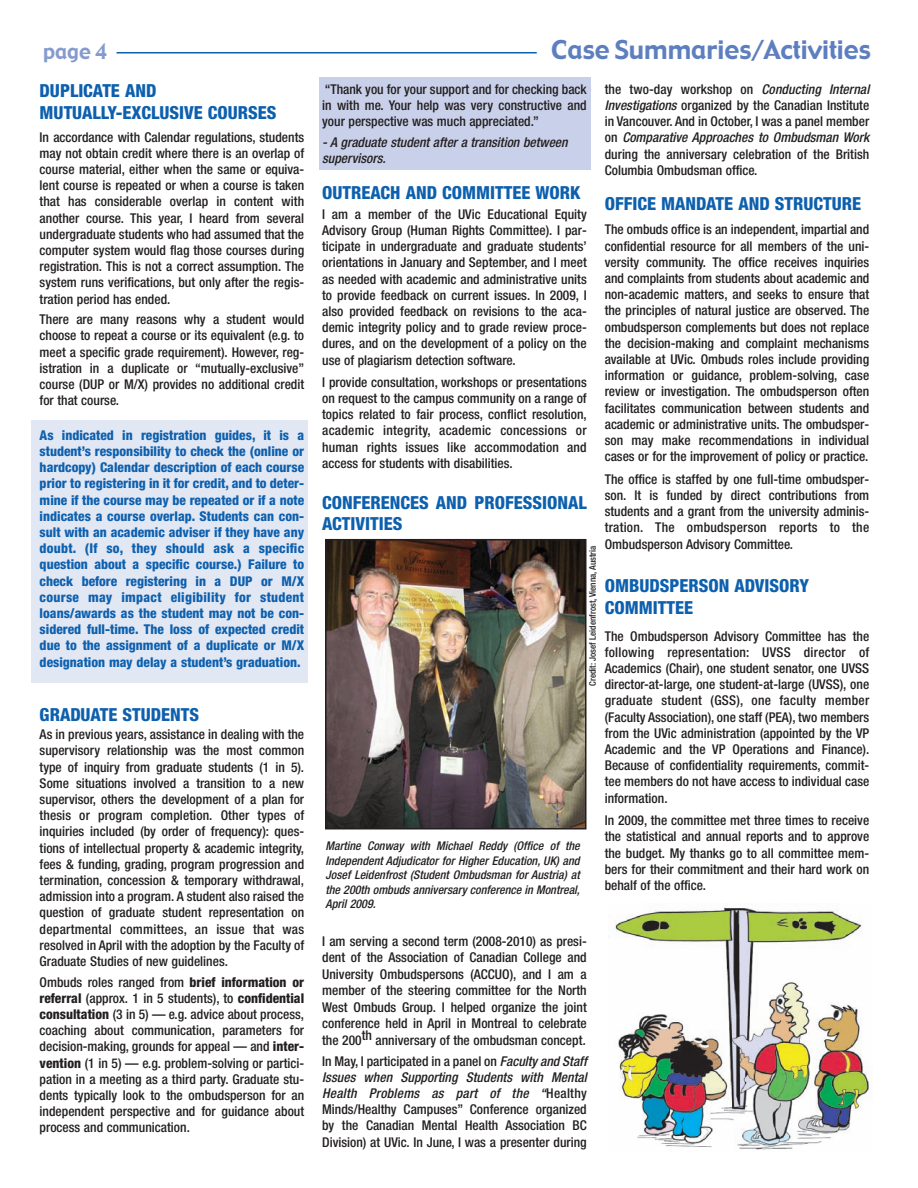
<style>
.page{position:relative;width:918px;height:1188px;background:#fff}
.page>*{position:absolute;margin:0;border:0;box-sizing:border-box;transform-origin:0 0}
.t1{font:25.5px "Gadget";color:#5d7fc0}
.t2{font:20.7px "Gadget";color:#859bcf;scale:.96 1}
.t3{font:800 condensed 18px/21.6px "Helvetica Neue";color:#0d60ae}
.t4{font:500 condensed 13.5px/16.2px "Helvetica Neue";color:#231f20;text-align:justify}
.t5{font:800 condensed 13.5px/16.2px "Helvetica Neue";color:#0d60ae;text-align:justify}
.t6{font:italic 500 condensed 13.5px/16.2px "Helvetica Neue";color:#231f20}
.t7{font:italic 500 condensed 12px/14.4px "Helvetica Neue";color:#231f20;text-align:justify}
.t8{font:500 condensed 9px "Helvetica Neue";color:#231f20}
.s1{font-weight:800}
.s2{font-style:italic}
</style>
<div class="page">
<div style="left:320px;top:78px;width:271px;height:92px;background:#c9d0e9"></div>
<div style="left:31px;top:420px;width:277px;height:263px;background:#e2e7f4"></div>
<hr style="left:117px;top:52px;width:420px;height:1px;background:#0d60ae">
<img style="left:608px;top:903px;width:265px;height:247px">
<img style="left:328px;top:542px;width:255px;height:285px">
<div style="left:325px;top:539px;width:261px;height:291px;border:2px solid #231f20"></div>
<p class="t2" style="left:43px;top:40px;width:68px">page 4</p>
<p class="t1" style="left:551px;top:35px;width:321px">Case Summaries/Activities</p>
<p class="t3" style="left:40px;top:81px;width:238px">DUPLICATE AND<br>MUTUALLY-EXCLUSIVE COURSES</p>
<p class="t4" style="left:40px;top:130px;width:266px">In accordance with Calendar regulations, students may not obtain credit where there is an overlap of course material, either when the same or equiva&shy;lent course is repeated or when a course is taken that has considerable overlap in content with another course. This year, I heard from several undergraduate students who had assumed that the computer system would flag those courses during registration. This is not a correct assumption. The system runs verifications, but only after the regis&shy;tration period has ended.</p>
<p class="t4" style="left:40px;top:312px;width:266px">There are many reasons why a student would choose to repeat a course or its equivalent (e.g. to meet a specific grade requirement). However, reg&shy;istration in a duplicate or “mutually-exclusive” course (DUP or M/X) provides no additional credit for that course.</p>
<p class="t5" style="left:40px;top:428px;width:266px">As indicated in registration guides, it is a student’s responsibility to check the (online or hardcopy) Calendar description of each course prior to registering in it for credit, and to deter&shy;mine if the course may be repeated or if a note indicates a course overlap. Students can con&shy;sult with an academic adviser if they have any doubt. (If so, they should ask a specific question about a specific course.) Failure to check before registering in a DUP or M/X course may impact eligibility for student loans/awards as the student may not be con&shy;sidered full-time. The loss of expected credit due to the assignment of a duplicate or M/X designation may delay a student’s graduation.</p>
<p class="t3" style="left:40px;top:705px;width:161px">GRADUATE STUDENTS</p>
<p class="t4" style="left:40px;top:727px;width:266px">As in previous years, assistance in dealing with the supervisory relationship was the most common type of inquiry from graduate students (1 in 5).<br>Some situations involved a transition to a new supervisor, others the development of a plan for thesis or program completion. Other types of inquiries included (by order of frequency): ques&shy;tions of intellectual property &amp; academic integrity, fees &amp; funding, grading, program progression and termination, concession &amp; temporary withdrawal, admission into a program. A student also raised the question of graduate student representation on departmental committees, an issue that was resolved in April with the adoption by the Faculty of Graduate Studies of new guidelines.</p>
<p class="t4" style="left:40px;top:975px;width:266px">Ombuds roles ranged from <span class="s1">brief information or referral</span> (approx. 1 in 5 students), to <span class="s1">confidential consultation</span> (3 in 5) — e.g. advice about process, coaching about communication, parameters for decision-making, grounds for appeal — and <span class="s1">inter&shy;vention</span> (1 in 5) — e.g. problem-solving or partici&shy;pation in a meeting as a third party. Graduate stu&shy;dents typically look to the ombudsperson for an independent perspective and for guidance about process and communication.</p>
<p class="t4" style="left:605px;top:82px;width:266px">the two-day workshop on <span class="s2">Conducting Internal Investigations</span> organized by the Canadian Institute in Vancouver. And in October, I was a panel member on <span class="s2">Comparative Approaches to Ombudsman Work </span>during the anniversary celebration of the British Columbia Ombudsman office.</p>
<p class="t3" style="left:605px;top:195px;width:258px">OFFICE MANDATE AND STRUCTURE</p>
<p class="t4" style="left:605px;top:223px;width:266px">The ombuds office is an independent, impartial and confidential resource for all members of the uni&shy;versity community. The office receives inquiries and complaints from students about academic and non-academic matters, and seeks to ensure that the principles of natural justice are observed. The ombudsperson complements but does not replace the decision-making and complaint mechanisms available at UVic. Ombuds roles include providing information or guidance, problem-solving, case review or investigation. The ombudsperson often facilitates communication between students and academic or administrative units. The ombudsper&shy;son may make recommendations in individual cases or for the improvement of policy or practice.</p>
<p class="t4" style="left:605px;top:472px;width:266px">The office is staffed by one full-time ombudsper&shy;son. It is funded by direct contributions from students and a grant from the university adminis&shy;tration. The ombudsperson reports to the Ombudsperson Advisory Committee.</p>
<p class="t3" style="left:605px;top:576px;width:206px">OMBUDSPERSON ADVISORY<br>COMMITTEE</p>
<p class="t4" style="left:605px;top:629px;width:266px">The Ombudsperson Advisory Committee has the following representation: UVSS director of Academics (Chair), one student senator, one UVSS director-at-large, one student-at-large (UVSS), one graduate student (GSS), one faculty member (Faculty Association), one staff (PEA), two members from the UVic administration (appointed by the VP Academic and the VP Operations and Finance).<br>Because of confidentiality requirements, commit&shy;tee members do not have access to individual case information.</p>
<p class="t4" style="left:605px;top:813px;width:266px">In 2009, the committee met three times to receive the statistical and annual reports and to approve the budget. My thanks go to all committee mem&shy;bers for their commitment and their hard work on behalf of the office.</p>
<p class="t4" style="left:322px;top:82px;width:266px">“Thank you for your support and for checking back in with me. Your help was very constructive and your perspective was much appreciated.”</p>
<p class="t6" style="left:322px;top:135px;width:247px">- A graduate student after a transition between supervisors.</p>
<p class="t3" style="left:322px;top:184px;width:260px">OUTREACH AND COMMITTEE WORK</p>
<p class="t4" style="left:322px;top:207px;width:266px">I am a member of the UVic Educational Equity Advisory Group (Human Rights Committee). I par&shy;ticipate in undergraduate and graduate students’ orientations in January and September, and I meet as needed with academic and administrative units to provide feedback on current issues. In 2009, I also provided feedback on revisions to the aca&shy;demic integrity policy and to grade review proce&shy;dures, and on the development of a policy on the use of plagiarism detection software.</p>
<p class="t4" style="left:322px;top:375px;width:266px">I provide consultation, workshops or presentations on request to the campus community on a range of topics related to fair process, conflict resolution, academic integrity, academic concessions or human rights issues like accommodation and access for students with disabilities.</p>
<p class="t3" style="left:322px;top:493px;width:266px">CONFERENCES AND PROFESSIONAL<br>ACTIVITIES</p>
<p class="t8" style="left:589px;top:686px;width:141px;rotate:-90deg">Credit: Josef Leidenfrost, Vienna, Austria</p>
<p class="t7" style="left:326px;top:840px;width:256px">Martine Conway with Michael Reddy (Office of the Independent Adjudicator for Higher Education, UK) and Josef Leidenfrost (Student Ombudsman for Austria) at the 200th ombuds anniversary conference in Montreal, April 2009.</p>
<p class="t4" style="left:322px;top:934px;width:266px">I am serving a second term (2008-2010) as presi&shy;dent of the Association of Canadian College and University Ombudspersons (ACCUO), and I am a member of the steering committee for the North West Ombuds Group. I helped organize the joint conference held in April in Montreal to celebrate the 200th anniversary of the ombudsman concept<span class="s2">.</span></p>
<p class="t4" style="left:322px;top:1054px;width:266px">In May, I participated in a panel on <span class="s2">Faculty and Staff Issues when Supporting Students with Mental Health Problems as part of the “</span>Healthy Minds/Healthy Campuses” Conference organized by the Canadian Mental Health Association BC Division) at UVic. In June, I was a presenter during</p>
</div>
